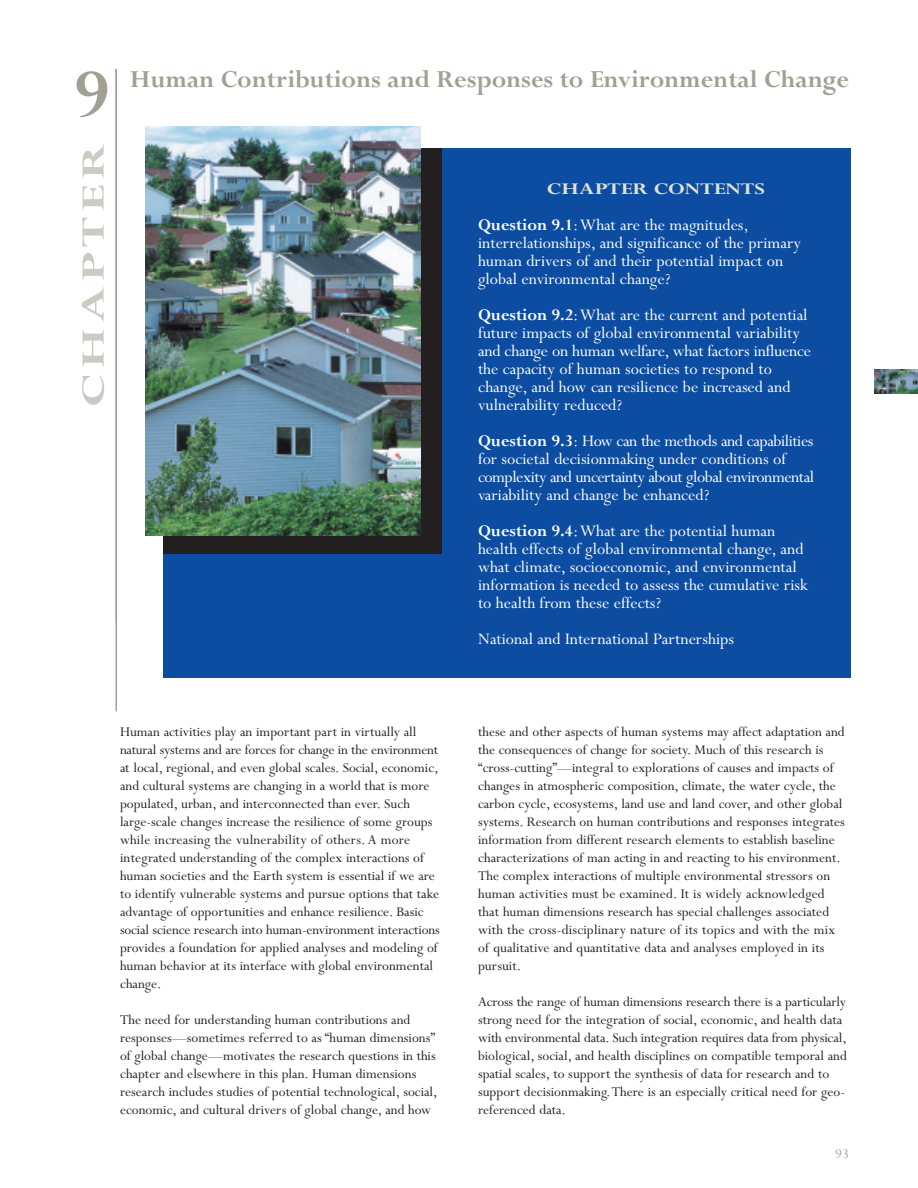
<style>
.page{position:relative;width:918px;height:1188px;background:#fff}
.page>*{position:absolute;margin:0;border:0;box-sizing:border-box;transform-origin:0 0}
.t1{font:700 75px "Perpetua";color:#a2a093}
.t2{font:700 36px "Perpetua";letter-spacing:.09em;color:#cbcbc4;scale:1.5 1}
.t3{font:700 27px "Perpetua";letter-spacing:-.005em;color:#a2a093}
.t4{font:18px/18px "Perpetua";color:#fff}
.t5{font:18px/18px "Perpetua";letter-spacing:-.025em;color:#fff}
.t6{font:15px/18px "Perpetua";color:#231f20}
.t7{font:15px "Perpetua";color:#a2a093}
.s1{font-weight:700;color:#dfe3d4}
.s2{font-weight:700}
</style>
<div class="page">
<img style="left:874px;top:370px;width:44px;height:23px">
<div style="left:163px;top:148px;width:687px;height:530px;background:#0d4da1"></div>
<div style="left:163px;top:148px;width:278px;height:406px;background:#231f20"></div>
<img style="left:146px;top:126px;width:275px;height:410px">
<hr style="left:116px;top:69px;width:1px;height:642px;background:#a2a093">
<h1 class="t1" style="left:75px;top:66px;width:36px">9</h1>
<h2 class="t2" style="left:80px;top:407px;width:177px;rotate:-90deg">CHAPTER</h2>
<h3 class="t3" style="left:130px;top:70px;width:721px">Human Contributions and Responses to Environmental Change</h3>
<p class="t4" style="left:478px;top:173px;width:289px;line-height:36px;text-indent:69px"><span class="s1">CHAPTER CONTENTS<br></span><span class="s2">Question 9.1</span>:What are the magnitudes,</p>
<p class="t4" style="left:478px;top:236px;width:324px">interrelationships, and significance of the primary human drivers of and their potential impact on global environmental change?</p>
<p class="t4" style="left:478px;top:308px;width:335px"><span class="s2">Question 9.2</span>:What are the current and potential future impacts of global environmental variability and change on human welfare, what factors influence the capacity of human societies to respond to change, and how can resilience be increased and vulnerability reduced?</p>
<p class="t5" style="left:478px;top:434px;width:338px"><span class="s2">Question 9.3</span>: How can the methods and capabilities for societal decisionmaking under conditions of complexity and uncertainty about global environmental variability and change be enhanced?</p>
<p class="t4" style="left:478px;top:524px;width:332px"><span class="s2">Question 9.4</span>:What are the potential human health effects of global environmental change, and what climate, socioeconomic, and environmental information is needed to assess the cumulative risk to health from these effects?</p>
<p class="t4" style="left:478px;top:632px;width:257px">National and International Partnerships</p>
<p class="t6" style="left:120px;top:724px;width:321px">Human activities play an important part in virtually all natural systems and are forces for change in the environment at local, regional, and even global scales. Social, economic, and cultural systems are changing in a world that is more populated, urban, and interconnected than ever. Such large-scale changes increase the resilience of some groups while increasing the vulnerability of others. A more integrated understanding of the complex interactions of human societies and the Earth system is essential if we are to identify vulnerable systems and pursue options that take advantage of opportunities and enhance resilience. Basic social science research into human-environment interactions provides a foundation for applied analyses and modeling of human behavior at its interface with global environmental change.</p>
<p class="t6" style="left:120px;top:1012px;width:319px">The need for understanding human contributions and responses—sometimes referred to as “human dimensions” of global change—motivates the research questions in this chapter and elsewhere in this plan. Human dimensions research includes studies of potential technological, social, economic, and cultural drivers of global change, and how</p>
<p class="t6" style="left:478px;top:724px;width:368px">these and other aspects of human systems may affect adaptation and the consequences of change for society. Much of this research is “cross-cutting”—integral to explorations of causes and impacts of changes in atmospheric composition, climate, the water cycle, the carbon cycle, ecosystems, land use and land cover, and other global systems. Research on human contributions and responses integrates information from different research elements to establish baseline characterizations of man acting in and reacting to his environment.<br>The complex interactions of multiple environmental stressors on human activities must be examined. It is widely acknowledged that human dimensions research has special challenges associated with the cross-disciplinary nature of its topics and with the mix of qualitative and quantitative data and analyses employed in its pursuit.</p>
<p class="t6" style="left:478px;top:994px;width:370px">Across the range of human dimensions research there is a particularly strong need for the integration of social, economic, and health data with environmental data. Such integration requires data from physical, biological, social, and health disciplines on compatible temporal and spatial scales, to support the synthesis of data for research and to support decisionmaking.There is an especially critical need for geo&shy;referenced data.</p>
<p class="t7" style="left:835px;top:1149px;width:15px">93</p>
</div>
